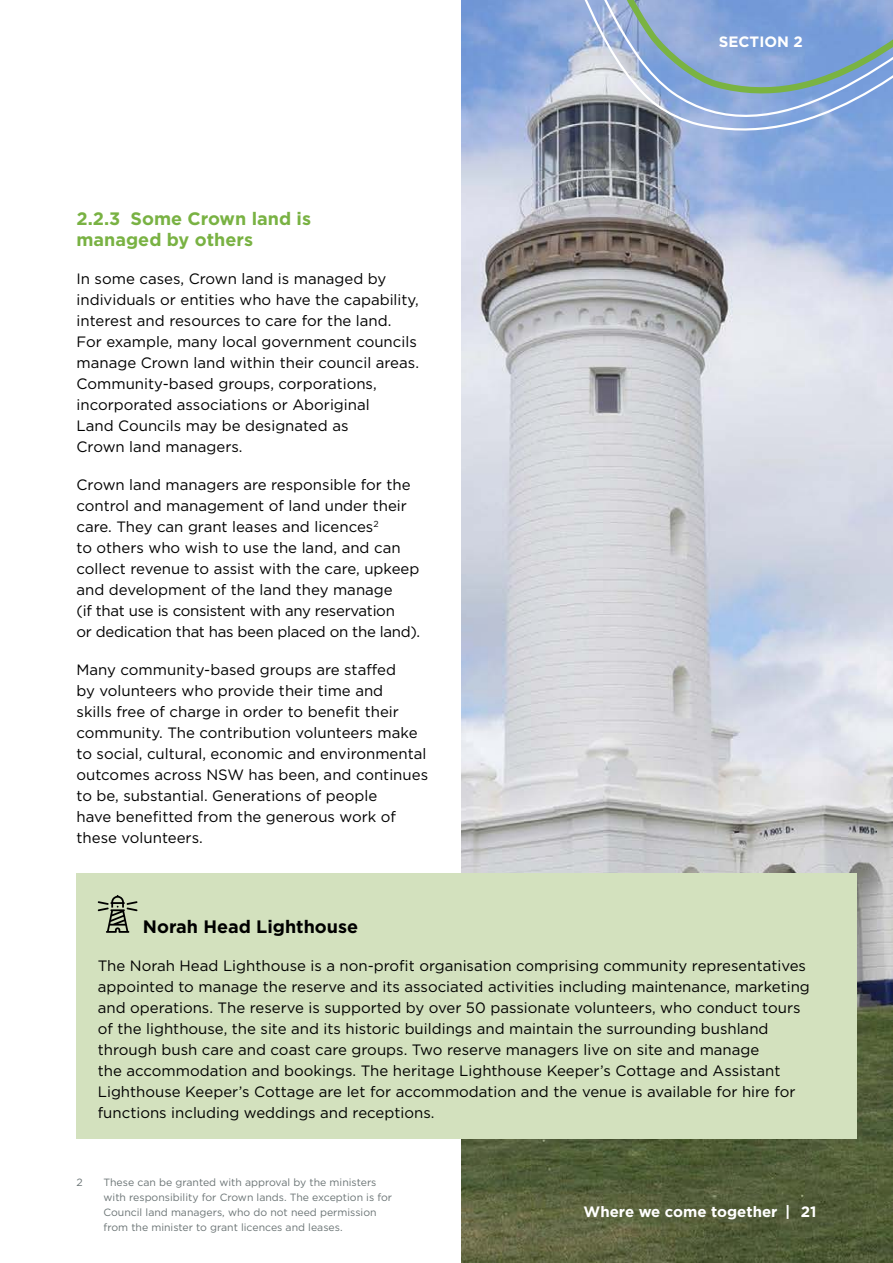
<style>
.page{position:relative;width:893px;height:1263px;background:#fff}
.page>*{position:absolute;margin:0;border:0;box-sizing:border-box;transform-origin:0 0}
.t1{font:700 18px/21px "Gotham";color:#79b243}
.t2{font:700 18px "Gotham";color:#000}
.t3{font:15px/21px "Gotham";color:#000}
.t4{font:700 15px "Gotham";color:#fff}
.t5{font:10.5px/15px "Gotham";color:#6b7475}
</style>
<div class="page">
<img style="left:461px;top:0;width:432px;height:1263px">
<div style="left:77px;top:874px;width:780px;height:265px;background:#d3e1be"></div>
<svg style="left:572px;top:0;width:321px;height:142px;background:#8ba6ca"></svg>
<svg style="left:98px;top:895px;width:40px;height:38px"></svg>
<h4 class="t1" style="left:77px;top:208px;width:236px">2.2.3 Some Crown land is managed by others</h4>
<p class="t3" style="left:77px;top:268px;width:344px">In some cases, Crown land is managed by individuals or entities who have the capability, interest and resources to care for the land.<br>For example, many local government councils manage Crown land within their council areas.<br>Community-based groups, corporations, incorporated associations or Aboriginal<br>Land Councils may be designated as<br>Crown land managers.</p>
<p class="t3" style="left:77px;top:474px;width:345px">Crown land managers are responsible for the control and management of land under their care. They can grant leases and licences<sup>2<br></sup>to others who wish to use the land, and can collect revenue to assist with the care, upkeep and development of the land they manage<br>(if that use is consistent with any reservation<br>or dedication that has been placed on the land).</p>
<p class="t3" style="left:77px;top:659px;width:353px">Many community-based groups are staffed<br>by volunteers who provide their time and<br>skills free of charge in order to beneft their community. The contribution volunteers make to social, cultural, economic and environmental outcomes across NSW has been, and continues to be, substantial. Generations of people<br>have beneftted from the generous work of these volunteers.</p>
<p class="t4" style="left:719px;top:33px;width:85px">SECTION 2</p>
<h4 class="t2" style="left:143px;top:916px;width:217px">Norah Head Lighthouse</h4>
<p class="t3" style="left:98px;top:955px;width:714px">The Norah Head Lighthouse is a non-proft organisation comprising community representatives appointed to manage the reserve and its associated activities including maintenance, marketing and operations. The reserve is supported by over 50 passionate volunteers, who conduct tours of the lighthouse, the site and its historic buildings and maintain the surrounding bushland through bush care and coast care groups. Two reserve managers live on site and manage<br>the accommodation and bookings. The heritage Lighthouse Keeper’s Cottage and Assistant Lighthouse Keeper’s Cottage are let for accommodation and the venue is available for hire for functions including weddings and receptions.</p>
<p class="t5" style="left:77px;top:1175px;width:8px">2</p>
<p class="t5" style="left:104px;top:1175px;width:290px">These can be granted with approval by the ministers with responsibility for Crown lands. The exception is for<br>Council land managers, who do not need permission</p>
<p class="t5" style="left:104px;top:1220px;width:241px">from the minister to grant licences and leases.</p>
<p class="t4" style="left:584px;top:1203px;width:234px">Where we come together | 21</p>
</div>
